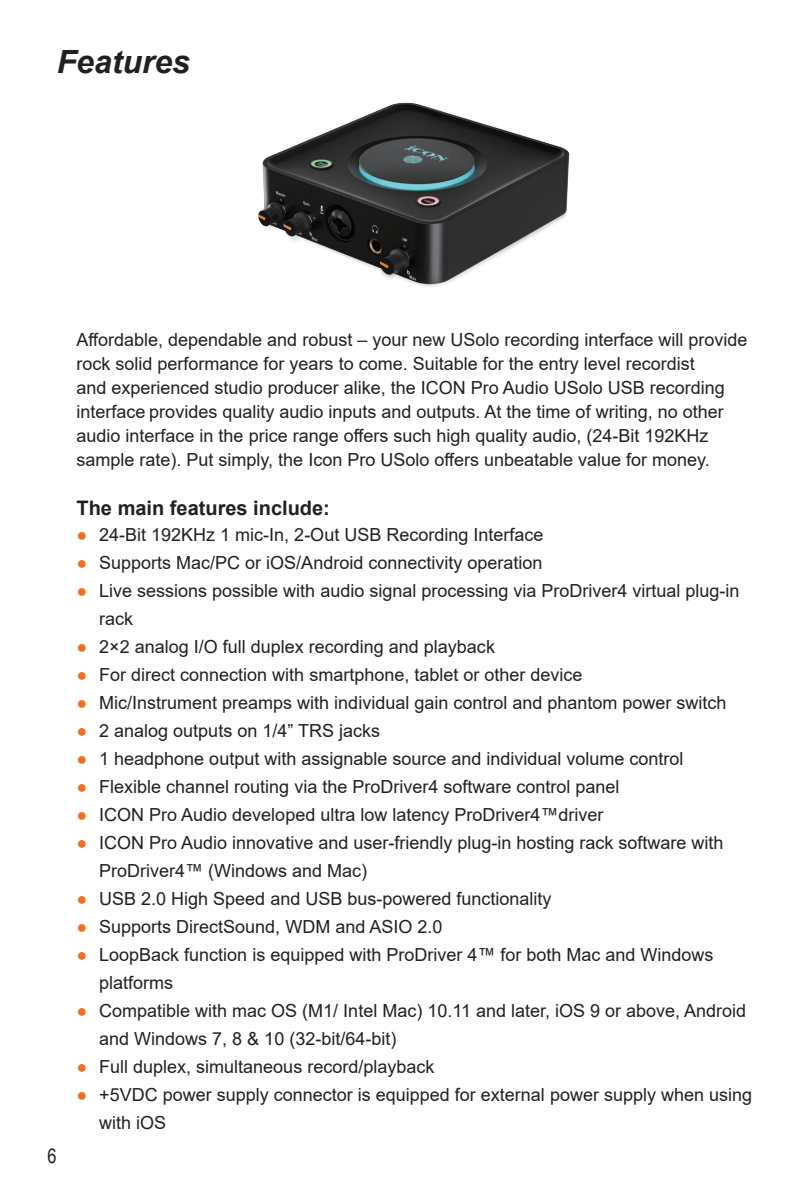
<style>
.page{position:relative;width:808px;height:1191px;background:#fff}
.page>*{position:absolute;margin:0;border:0;box-sizing:border-box;transform-origin:0 0}
.t1{font:italic 700 32px "Arial";color:#231f20}
.Text{font:700 20px "Arial";color:#231f20}
.t2{font:20px "Arial Narrow";color:#231f20}
.Text-2{font:18px/28px "Arial";color:#231f20}
.s1{color:#f36e21}
</style>
<div class="page">
<img style="left:257px;top:102px;width:313px;height:185px">
<p class="t1" style="left:57px;top:40px;width:135px">Features</p>
<p class="Text-2" style="left:77px;top:327px;width:672px;line-height:24px">Affordable, dependable and robust – your new USolo recording interface will provide rock solid performance for years to come. Suitable for the entry level recordist<br>and experienced studio producer alike, the ICON Pro Audio USolo USB recording interface provides quality audio inputs and outputs. At the time of writing, no other audio interface in the price range offers such high quality audio, (24-Bit 192KHz sample rate). Put simply, the Icon Pro USolo offers unbeatable value for money.</p>
<p class="t2" style="left:48px;top:1141px;width:11px">6</p>
<p class="Text" style="left:77px;top:494px;width:255px">The main features include:</p>
<p class="Text-2" style="left:77px;top:520px;width:468px"><span class="s1">●</span> 24-Bit 192KHz 1 mic-In, 2-Out USB Recording Interface</p>
<p class="Text-2" style="left:77px;top:548px;width:467px"><span class="s1">●</span> Supports Mac/PC or iOS/Android connectivity operation</p>
<p class="Text-2" style="left:99px;top:576px;width:642px;text-indent:-23px"><span class="s1">●</span> Live sessions possible with audio signal processing via ProDriver4 virtual plug-in rack</p>
<p class="Text-2" style="left:77px;top:632px;width:420px"><span class="s1">●</span> 2×2 analog I/O full duplex recording and playback</p>
<p class="Text-2" style="left:77px;top:660px;width:507px"><span class="s1">●</span> For direct connection with smartphone, tablet or other device</p>
<p class="Text-2" style="left:77px;top:688px;width:651px"><span class="s1">●</span> Mic/Instrument preamps with individual gain control and phantom power switch</p>
<p class="Text-2" style="left:77px;top:716px;width:305px"><span class="s1">●</span> 2 analog outputs on 1/4” TRS jacks</p>
<p class="Text-2" style="left:77px;top:744px;width:608px"><span class="s1">●</span> 1 headphone output with assignable source and individual volume control</p>
<p class="Text-2" style="left:77px;top:772px;width:544px"><span class="s1">●</span> Flexible channel routing via the ProDriver4 software control panel</p>
<p class="Text-2" style="left:77px;top:800px;width:528px"><span class="s1">●</span> ICON Pro Audio developed ultra low latency ProDriver4™driver</p>
<p class="Text-2" style="left:99px;top:828px;width:626px;text-indent:-23px"><span class="s1">●</span> ICON Pro Audio innovative and user-friendly plug-in hosting rack software with<br>ProDriver4™ (Windows and Mac)</p>
<p class="Text-2" style="left:77px;top:884px;width:476px"><span class="s1">●</span> USB 2.0 High Speed and USB bus-powered functionality</p>
<p class="Text-2" style="left:77px;top:912px;width:367px"><span class="s1">●</span> Supports DirectSound, WDM and ASIO 2.0</p>
<p class="Text-2" style="left:99px;top:940px;width:616px;text-indent:-23px"><span class="s1">●</span> LoopBack function is equipped with ProDriver 4™ for both Mac and Windows platforms</p>
<p class="Text-2" style="left:99px;top:996px;width:648px;text-indent:-23px"><span class="s1">●</span> Compatible with mac OS (M1/ Intel Mac) 10.11 and later, iOS 9 or above, Android and Windows 7, 8 &amp; 10 (32-bit/64-bit)</p>
<p class="Text-2" style="left:77px;top:1052px;width:359px"><span class="s1">●</span> Full duplex, simultaneous record/playback</p>
<p class="Text-2" style="left:99px;top:1080px;width:654px;text-indent:-23px"><span class="s1">●</span> +5VDC power supply connector is equipped for external power supply when using with iOS</p>
</div>
